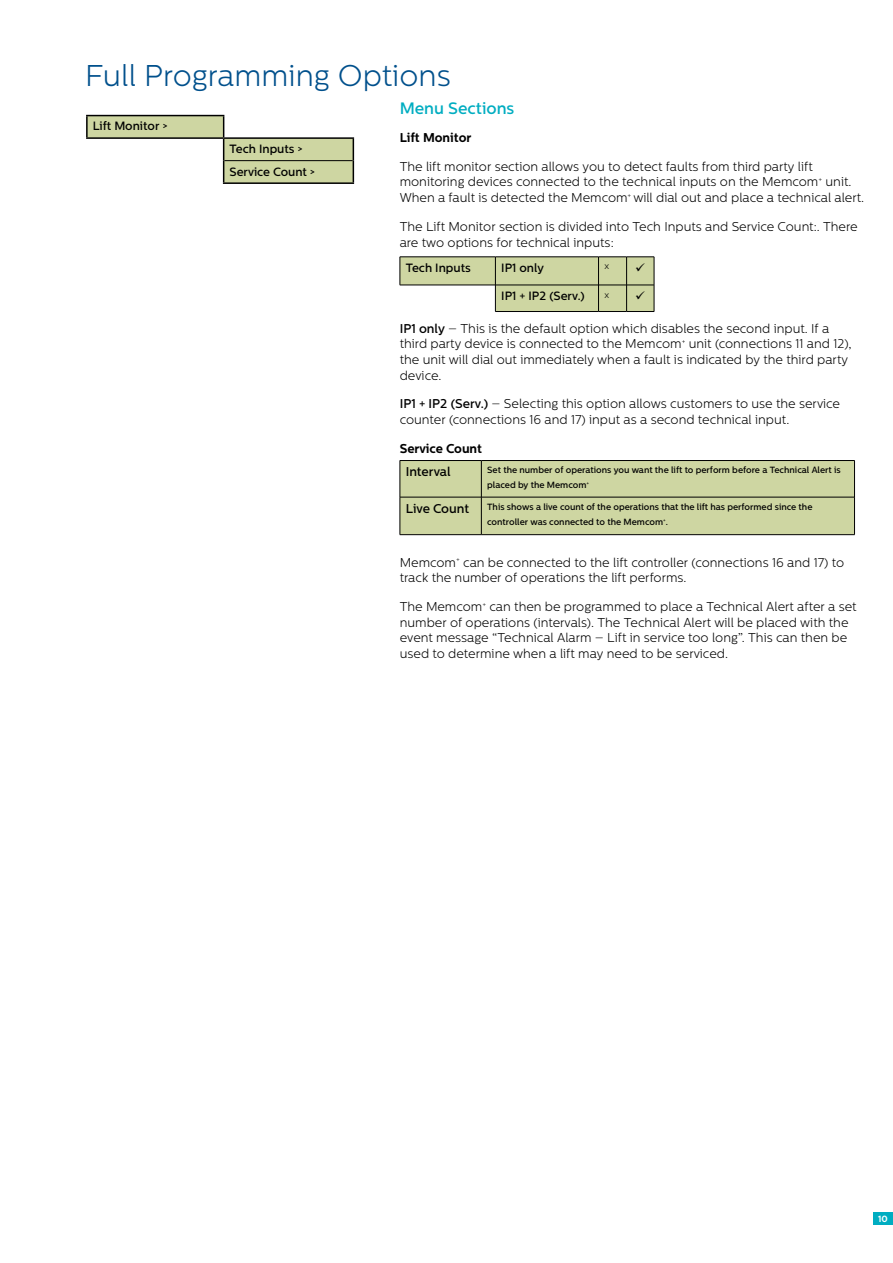
<style>
.page{position:relative;width:893px;height:1263px;background:#fff}
.page>*{position:absolute;margin:0;border:0;box-sizing:border-box;transform-origin:0 0}
.t1{font:300 30px "Centrale Sans";color:#00508c}
.t2{font:500 16.5px "Centrale Sans";color:#00adc1}
.t3{font:300 12.75px/15.8px "Centrale Sans";color:#000}
.t4{font:700 12.75px "Centrale Sans";color:#000}
.t5{font:500 12.75px "Centrale Sans";color:#000}
.t6{font:500 12px/22.5px "Centrale Sans";color:#000}
.t7{font:500 9px/15px "Centrale Sans";color:#000}
.t8{font:700 9px "Centrale Sans";color:#fff}
.t9{font:300 9px "Centrale Sans";color:#000}
.s1{font-weight:500}
</style>
<div class="page">
<div style="left:874px;top:1212px;width:19px;height:13px;background:#00adc1"></div>
<hr style="left:86px;top:115px;width:138px;height:1px;background:#000">
<hr style="left:86px;top:116px;width:2px;height:21px;background:#000">
<hr style="left:86px;top:137px;width:138px;height:2px;background:#000">
<svg style="left:87px;top:116px;width:267px;height:67px"></svg>
<hr style="left:223px;top:182px;width:131px;height:2px;background:#000">
<div style="left:401px;top:461px;width:453px;height:73px;background:#ced6a2"></div>
<hr style="left:400px;top:497px;width:81px;height:1px;background:#000">
<hr style="left:482px;top:497px;width:372px;height:1px;background:#000">
<hr style="left:400px;top:534px;width:81px;height:1px;background:#000">
<hr style="left:481px;top:534px;width:374px;height:1px;background:#000">
<hr style="left:400px;top:460px;width:81px;height:1px;background:#000">
<hr style="left:481px;top:460px;width:374px;height:1px;background:#000">
<hr style="left:400px;top:461px;width:1px;height:36px;background:#000">
<hr style="left:481px;top:461px;width:1px;height:36px;background:#000">
<hr style="left:854px;top:461px;width:1px;height:36px;background:#000">
<hr style="left:400px;top:497px;width:1px;height:37px;background:#000">
<hr style="left:481px;top:497px;width:1px;height:37px;background:#000">
<hr style="left:854px;top:497px;width:1px;height:37px;background:#000">
<svg style="left:400px;top:257px;width:255px;height:55px"></svg>
<h1 class="t1" style="left:85px;top:59px;width:367px">Full Programming Options</h1>
<p class="t2" style="left:400px;top:98px;width:116px">Menu Sections</p>
<p class="t4" style="left:400px;top:130px;width:73px">Lift Monitor</p>
<p class="t3" style="left:400px;top:158px;width:466px">The lift monitor section allows you to detect faults from third party lift monitoring devices connected to the technical inputs on the Memcom<sup>+</sup> unit.<br>When a fault is detected the Memcom<sup>+</sup> will dial out and place a technical alert.</p>
<p class="t3" style="left:400px;top:219px;width:459px">The Lift Monitor section is divided into Tech Inputs and Service Count:. There are two options for technical inputs:</p>
<p class="t6" style="left:93px;top:115px;width:76px">Lift Monitor &gt;</p>
<p class="t6" style="left:230px;top:137px;width:87px">Tech Inputs &gt;<br>Service Count &gt;</p>
<p class="t6" style="left:406px;top:256px;width:67px">Tech Inputs</p>
<p class="t6" style="left:501px;top:256px;width:44px">IP1 only</p>
<p class="t9" style="left:604px;top:261px;width:6px">x</p>
<p class="t6" style="left:501px;top:284px;width:85px">IP1 + IP2 (Serv.)</p>
<p class="t9" style="left:604px;top:289px;width:6px">x</p>
<p class="t3" style="left:400px;top:320px;width:454px"><span class="s1">IP1 only</span> – This is the default option which disables the second input. If a third party device is connected to the Memcom<sup>+</sup> unit (connections 11 and 12), the unit will dial out immediately when a fault is indicated by the third party device.</p>
<p class="t3" style="left:400px;top:396px;width:442px"><span class="s1">IP1 + IP2 (Serv.)</span> – Selecting this option allows customers to use the service counter (connections 16 and 17) input as a second technical input.</p>
<p class="t4" style="left:400px;top:441px;width:84px">Service Count</p>
<p class="t5" style="left:406px;top:464px;width:46px">Interval</p>
<p class="t7" style="left:487px;top:462px;width:355px">Set the number of operations you want the lift to perform before a Technical Alert is placed by the Memcom<sup>+</sup></p>
<p class="t5" style="left:406px;top:501px;width:65px">Live Count</p>
<p class="t7" style="left:487px;top:499px;width:327px">This shows a live count of the operations that the lift has performed since the controller was connected to the Memcom<sup>+</sup>.</p>
<p class="t3" style="left:400px;top:554px;width:446px">Memcom<sup>+</sup> can be connected to the lift controller (connections 16 and 17) to track the number of operations the lift performs.</p>
<p class="t3" style="left:400px;top:599px;width:458px">The Memcom<sup>+</sup> can then be programmed to place a Technical Alert after a set number of operations (intervals). The Technical Alert will be placed with the event message “Technical Alarm – Lift in service too long”. This can then be used to determine when a lift may need to be serviced.</p>
<p class="t8" style="left:878px;top:1213px;width:11px">10</p>
</div>
